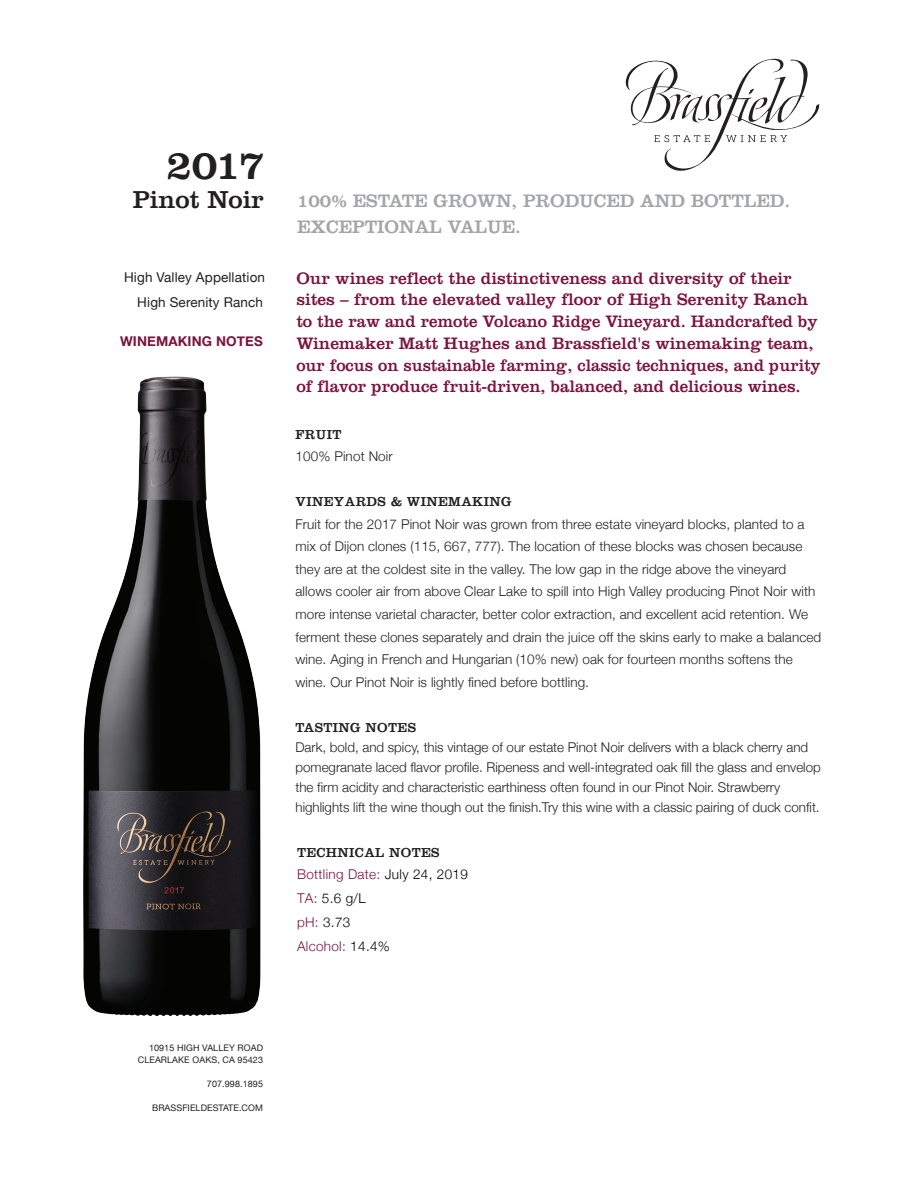
<style>
.page{position:relative;width:918px;height:1188px;background:#fff}
.page>*{position:absolute;margin:0;border:0;box-sizing:border-box;transform-origin:0 0}
.t1{font:42px "Clarendon";color:#231f20}
.t2{font:25.5px "Clarendon";color:#231f20}
.t3{font:18.75px/25.5px "Clarendon";color:#a4a5a9}
.t4{font:17.25px/21.8px "Clarendon";color:#7d133f}
.t5{font:300 13.5px/22.5px "Helvetica Neue";letter-spacing:.005em;color:#231f20}
.t6{font:300 13.5px/24px "Helvetica Neue";letter-spacing:.025em;color:#7c133d}
.t7{font:13.5px "Clarendon";letter-spacing:.03em;color:#231f20}
.t8{font:13.5px/24px "Helvetica Neue";letter-spacing:.01em;color:#231f20;text-align:right}
.t9{font:700 13.5px "Helvetica Neue";letter-spacing:.01em;color:#7c133d}
.t10{font:9px/12px "Helvetica Neue";letter-spacing:.01em;color:#231f20;text-align:right}
.s1{color:#000}
</style>
<div class="page">
<svg style="left:626px;top:59px;width:193px;height:112px"></svg>
<img style="left:83px;top:376px;width:178px;height:640px">
<h1 class="t1" style="left:166px;top:140px;width:100px">2017</h1>
<h2 class="t2" style="left:133px;top:184px;width:133px">Pinot Noir</h2>
<p class="t8" style="left:124px;top:266px;width:142px">High Valley Appellation<br>High Serenity Ranch</p>
<p class="t9" style="left:120px;top:331px;width:144px">WINEMAKING NOTES</p>
<h3 class="t3" style="left:297px;top:188px;width:495px">100% ESTATE GROWN, PRODUCED AND BOTTLED.<br>EXCEPTIONAL VALUE.</h3>
<p class="t4" style="left:296px;top:267px;width:526px">Our wines reflect the distinctiveness and diversity of their sites – from the elevated valley floor of High Serenity Ranch to the raw and remote Volcano Ridge Vineyard. Handcrafted by Winemaker Matt Hughes and Brassfield's winemaking team, our focus on sustainable farming, classic techniques, and purity of flavor produce fruit-driven, balanced, and delicious wines.</p>
<p class="t7" style="left:296px;top:427px;width:47px">FRUIT</p>
<p class="t5" style="left:296px;top:444px;width:99px">100% Pinot Noir</p>
<p class="t7" style="left:296px;top:494px;width:218px">VINEYARDS &amp; WINEMAKING</p>
<p class="t5" style="left:296px;top:512px;width:527px">Fruit for the 2017 Pinot Noir was grown from three estate vineyard blocks, planted to a mix of Dijon clones (115, 667, 777). The location of these blocks was chosen because they are at the coldest site in the valley. The low gap in the ridge above the vineyard allows cooler air from above Clear Lake to spill into High Valley producing Pinot Noir with more intense varietal character, better color extraction, and excellent acid retention. We ferment these clones separately and drain the juice off the skins early to make a balanced wine. Aging in French and Hungarian (10% new) oak for fourteen months softens the wine. Our Pinot Noir is lightly fined before bottling.</p>
<p class="t7" style="left:296px;top:719px;width:122px">TASTING NOTES</p>
<p class="t5" style="left:296px;top:736px;width:527px;line-height:20.2px">Dark, bold, and spicy, this vintage of our estate Pinot Noir delivers with a black cherry and pomegranate laced flavor profile. Ripeness and well-integrated oak fill the glass and envelop the firm acidity and characteristic earthiness often found in our Pinot Noir. Strawberry highlights lift the wine though out the finish.Try this wine with a classic pairing of duck confit.</p>
<p class="t7" style="left:297px;top:844px;width:144px">TECHNICAL NOTES</p>
<p class="t6" style="left:297px;top:861px;width:172px">Bottling Date: <span class="s1">July 24, 2019<br></span>TA: <span class="s1">5.6 g/L<br></span>pH: <span class="s1">3.73<br></span>Alcohol: <span class="s1">14.4%</span></p>
<p class="t10" style="left:138px;top:1042px;width:127px">10915 HIGH VALLEY ROAD<br>CLEARLAKE OAKS, CA 95423</p>
<p class="t10" style="left:207px;top:1078px;width:58px">707.998.1895</p>
<p class="t10" style="left:152px;top:1102px;width:112px">BRASSFIELDESTATE.COM</p>
</div>
